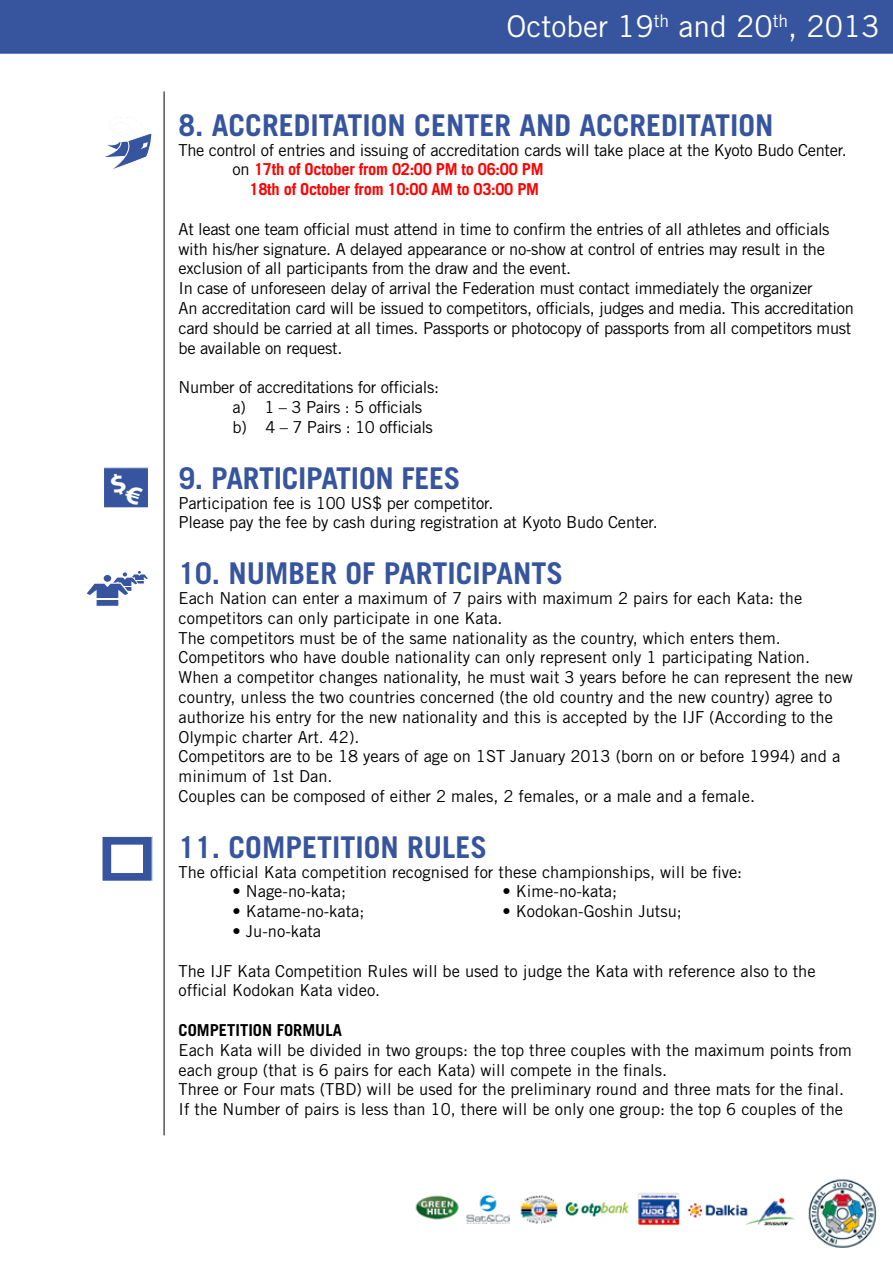
<style>
.page{position:relative;width:893px;height:1263px;background:#fff}
.page>*{position:absolute;margin:0;border:0;box-sizing:border-box;transform-origin:0 0}
.t1{font:700 30px "Trade Gothic";color:#37559e}
.t2{font:30px "Trade Gothic";color:#fff}
.t3{font:16.5px/19.8px "Trade Gothic";color:#000}
.t4{font:16.5px/19.8px "Trade Gothic";letter-spacing:-.02em;color:#000}
.t5{font:700 16.5px "Trade Gothic";letter-spacing:-.02em;color:#f00}
.t6{font:700 16.5px "Trade Gothic";color:#000}
.s1{font-weight:400;color:#000}
</style>
<div class="page">
<img style="left:0;top:0;width:893px;height:1248px">
<hr style="left:164px;top:91px;width:1px;height:1044px;background:#000">
<svg style="left:102px;top:114px;width:51px;height:57px"></svg>
<div style="left:104px;top:468px;width:44px;height:40px;background:#37559e"></div>
<div style="left:103px;top:467px;width:46px;height:41px;border:1px solid #fff"></div>
<svg style="left:85px;top:571px;width:64px;height:36px"></svg>
<div style="left:102px;top:836px;width:50px;height:45px;background:#37559e"></div>
<div style="left:101px;top:836px;width:52px;height:46px;border:1px solid #fff"></div>
<div style="left:111px;top:844px;width:33px;height:29px;background:#fff"></div>
<div style="left:110px;top:844px;width:34px;height:30px;border:1px solid #37559e"></div>
<svg style="left:433px;top:511px;width:35px;height:33px"></svg>
<svg style="left:173px;top:788px;width:23px;height:23px"></svg>
<h1 class="t2" style="left:506px;top:9px;width:375px">October 19<sup>th</sup> and 20<sup>th</sup>, 2013</h1>
<h1 class="t1" style="left:179px;top:107px;width:596px">8. ACCREDITATION CENTER AND ACCREDITATION</h1>
<p class="t4" style="left:179px;top:140px;width:670px">The control of entries and issuing of accreditation cards will take place at the Kyoto Budo Center.</p>
<p class="t5" style="left:233px;top:159px;width:312px"><span class="s1">on</span> 17th of October from 02:00 PM to 06:00 PM</p>
<p class="t5" style="left:250px;top:179px;width:291px">18th of October from 10:00 AM to 03:00 PM</p>
<p class="t4" style="left:179px;top:219px;width:677px">At least one team official must attend in time to confirm the entries of all athletes and officials with his/her signature. A delayed appearance or no-show at control of entries may result in the exclusion of all participants from the draw and the event.<br>In case of unforeseen delay of arrival the Federation must contact immediately the organizer<br>An accreditation card will be issued to competitors, officials, judges and media. This accreditation card should be carried at all times. Passports or photocopy of passports from all competitors must be available on request.</p>
<p class="t4" style="left:233px;top:377px;width:208px;text-indent:-54px">Number of accreditations for officials: a) 1 – 3 Pairs : 5 officials b) 4 – 7 Pairs : 10 officials</p>
<h1 class="t1" style="left:179px;top:460px;width:283px">9. PARTICIPATION FEES</h1>
<p class="t3" style="left:179px;top:492px;width:481px">Participation fee is 100 US$ per competitor.<br>Please pay the fee by cash during registration at Kyoto Budo Center.</p>
<h1 class="t1" style="left:179px;top:555px;width:386px">10. NUMBER OF PARTICIPANTS</h1>
<p class="t3" style="left:179px;top:588px;width:676px">Each Nation can enter a maximum of 7 pairs with maximum 2 pairs for each Kata: the competitors can only participate in one Kata.<br>The competitors must be of the same nationality as the country, which enters them.<br>Competitors who have double nationality can only represent only 1 participating Nation.<br>When a competitor changes nationality, he must wait 3 years before he can represent the new country, unless the two countries concerned (the old country and the new country) agree to authorize his entry for the new nationality and this is accepted by the IJF (According to the Olympic charter Art. 42).<br>Competitors are to be 18 years of age on 1ST January 2013 (born on or before 1994) and a minimum of 1st Dan.<br>Couples can be composed of either 2 males, 2 females, or a male and a female.</p>
<h1 class="t1" style="left:179px;top:829px;width:310px">11. COMPETITION RULES</h1>
<p class="t3" style="left:179px;top:861px;width:565px">The official Kata competition recognised for these championships, will be five:</p>
<p class="t3" style="left:233px;top:881px;width:115px">• Nage-no-kata;</p>
<p class="t3" style="left:503px;top:881px;width:116px">• Kime-no-kata;</p>
<p class="t3" style="left:233px;top:901px;width:133px">• Katame-no-kata;</p>
<p class="t3" style="left:503px;top:901px;width:181px">• Kodokan-Goshin Jutsu;</p>
<p class="t3" style="left:233px;top:921px;width:90px">• Ju-no-kata</p>
<p class="t3" style="left:179px;top:960px;width:638px">The IJF Kata Competition Rules will be used to judge the Kata with reference also to the official Kodokan Kata video.</p>
<p class="t6" style="left:179px;top:1020px;width:165px">COMPETITION FORMULA</p>
<p class="t3" style="left:179px;top:1040px;width:675px">Each Kata will be divided in two groups: the top three couples with the maximum points from each group (that is 6 pairs for each Kata) will compete in the finals.<br>Three or Four mats (TBD) will be used for the preliminary round and three mats for the final.<br>If the Number of pairs is less than 10, there will be only one group: the top 6 couples of the</p>
</div>
